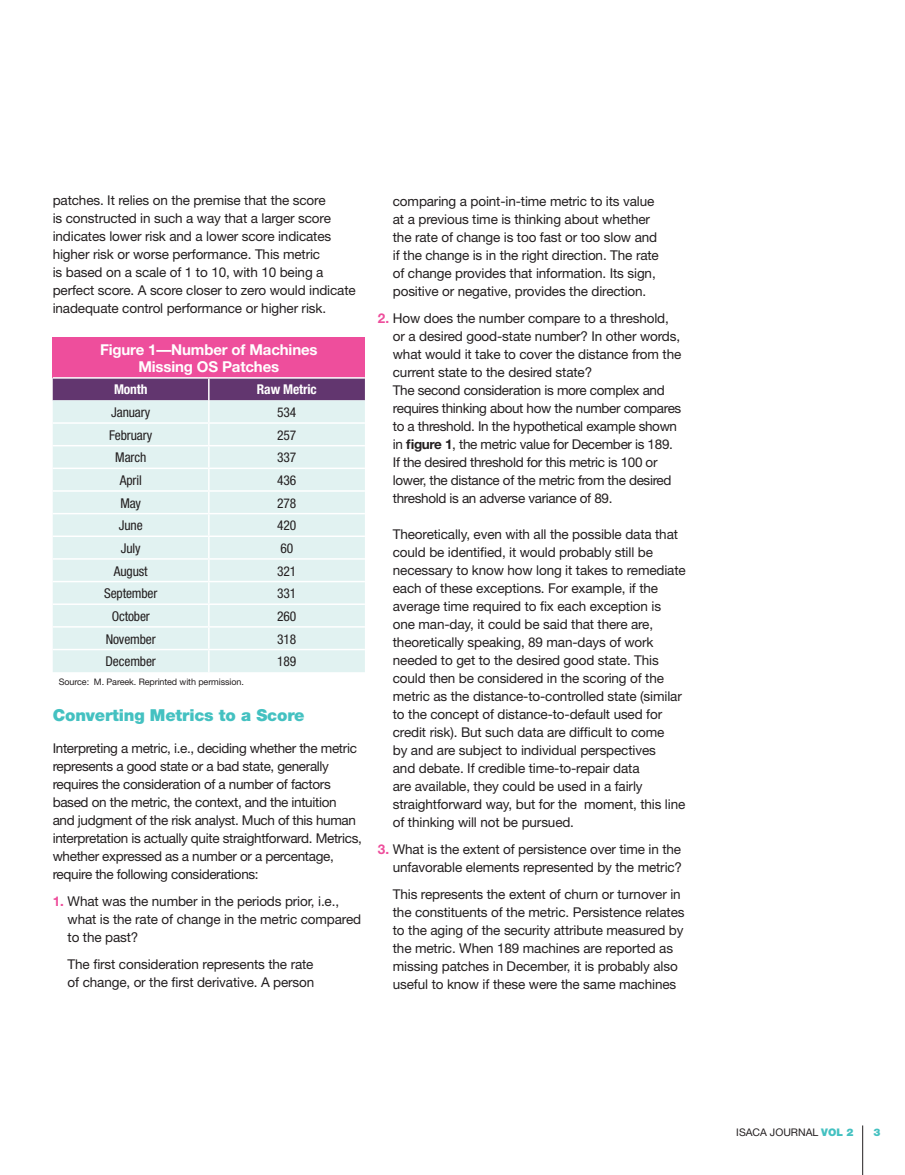
<style>
.page{position:relative;width:905px;height:1175px;background:#fff}
.page>*{position:absolute;margin:0;border:0;box-sizing:border-box;transform-origin:0 0}
.t1{font:900 16.5px "Helvetica Neue";letter-spacing:-.01em;color:#44c1c1}
.t2{font:700 15px/16.5px "Helvetica Neue";letter-spacing:-.01em;color:#fff;text-align:center}
.t3{font:13.5px/18px "Helvetica Neue";letter-spacing:-.01em;color:#231f20}
.t4{font:condensed 13.5px "Helvetica Neue";letter-spacing:-.01em;color:#231f20}
.t5{font:700 condensed 13.5px "Helvetica Neue";letter-spacing:-.01em;color:#fff}
.t6{font:10.5px "Helvetica Neue";color:#231f20}
.t7{font:900 10.5px "Helvetica Neue";color:#44c1c1}
.t8{font:9px "Helvetica Neue";letter-spacing:-.01em;color:#231f20}
.s1{font-weight:700;color:#ee4e9c}
.s2{font-weight:700}
.s3{font-weight:900;color:#44c1c1}
</style>
<div class="page">
<hr style="left:862px;top:1125px;width:1px;height:49px;background:#231f20">
<div style="left:53px;top:338px;width:312px;height:40px;background:#ee4e9c"></div>
<hr style="left:53px;top:377px;width:156px;height:1px;background:#fff">
<hr style="left:209px;top:377px;width:156px;height:1px;background:#fff">
<svg style="left:53px;top:378px;width:312px;height:294px;background:#d7e3e7"></svg>
<hr style="left:53px;top:422px;width:156px;height:2px;background:#fff">
<hr style="left:209px;top:422px;width:156px;height:2px;background:#fff">
<hr style="left:53px;top:445px;width:156px;height:1px;background:#fff">
<hr style="left:209px;top:445px;width:156px;height:1px;background:#fff">
<hr style="left:53px;top:467px;width:156px;height:2px;background:#fff">
<hr style="left:209px;top:467px;width:156px;height:2px;background:#fff">
<hr style="left:53px;top:490px;width:156px;height:2px;background:#fff">
<hr style="left:209px;top:490px;width:156px;height:2px;background:#fff">
<hr style="left:53px;top:513px;width:156px;height:1px;background:#fff">
<hr style="left:209px;top:513px;width:156px;height:1px;background:#fff">
<hr style="left:53px;top:535px;width:156px;height:2px;background:#fff">
<hr style="left:209px;top:535px;width:156px;height:2px;background:#fff">
<hr style="left:53px;top:558px;width:156px;height:1px;background:#fff">
<hr style="left:209px;top:558px;width:156px;height:1px;background:#fff">
<hr style="left:53px;top:581px;width:156px;height:1px;background:#fff">
<hr style="left:209px;top:581px;width:156px;height:1px;background:#fff">
<hr style="left:53px;top:603px;width:156px;height:2px;background:#fff">
<hr style="left:209px;top:603px;width:156px;height:2px;background:#fff">
<hr style="left:53px;top:626px;width:156px;height:1px;background:#fff">
<hr style="left:209px;top:626px;width:156px;height:1px;background:#fff">
<hr style="left:53px;top:649px;width:156px;height:1px;background:#fff">
<hr style="left:209px;top:649px;width:156px;height:1px;background:#fff">
<p class="t3" style="left:53px;top:191px;width:304px">patches. It relies on the premise that the score<br>is constructed in such a way that a larger score indicates lower risk and a lower score indicates higher risk or worse performance. This metric<br>is based on a scale of 1 to 10, with 10 being a perfect score. A score closer to zero would indicate inadequate control performance or higher risk.</p>
<p class="t2" style="left:100px;top:341px;width:219px">Figure 1—Number of Machines<br>Missing OS Patches</p>
<p class="t5" style="left:114px;top:381px;width:35px">Month</p>
<p class="t5" style="left:257px;top:381px;width:61px">Raw Metric</p>
<p class="t4" style="left:111px;top:404px;width:41px">January</p>
<p class="t4" style="left:277px;top:404px;width:21px">534</p>
<p class="t4" style="left:109px;top:427px;width:44px">February</p>
<p class="t4" style="left:277px;top:427px;width:21px">257</p>
<p class="t4" style="left:115px;top:450px;width:32px">March</p>
<p class="t4" style="left:277px;top:450px;width:21px">337</p>
<p class="t4" style="left:120px;top:472px;width:24px">April</p>
<p class="t4" style="left:277px;top:472px;width:21px">436</p>
<p class="t4" style="left:120px;top:495px;width:22px">May</p>
<p class="t4" style="left:277px;top:495px;width:21px">278</p>
<p class="t4" style="left:119px;top:517px;width:25px">June</p>
<p class="t4" style="left:277px;top:517px;width:21px">420</p>
<p class="t4" style="left:121px;top:540px;width:21px">July</p>
<p class="t4" style="left:280px;top:540px;width:14px">60</p>
<p class="t4" style="left:114px;top:563px;width:35px">August</p>
<p class="t4" style="left:277px;top:563px;width:21px">321</p>
<p class="t4" style="left:104px;top:585px;width:55px">September</p>
<p class="t4" style="left:277px;top:585px;width:21px">331</p>
<p class="t4" style="left:112px;top:608px;width:40px">October</p>
<p class="t4" style="left:277px;top:608px;width:21px">260</p>
<p class="t4" style="left:106px;top:631px;width:52px">November</p>
<p class="t4" style="left:277px;top:631px;width:21px">318</p>
<p class="t4" style="left:106px;top:653px;width:52px">December</p>
<p class="t4" style="left:277px;top:653px;width:21px">189</p>
<p class="t8" style="left:59px;top:676px;width:187px">Source: M. Pareek. Reprinted with permission.</p>
<p class="t1" style="left:53px;top:705px;width:253px">Converting Metrics to a Score</p>
<p class="t3" style="left:53px;top:739px;width:310px">Interpreting a metric, i.e., deciding whether the metric represents a good state or a bad state, generally requires the consideration of a number of factors based on the metric, the context, and the intuition and judgment of the risk analyst. Much of this human interpretation is actually quite straightforward. Metrics, whether expressed as a number or a percentage, require the following considerations:</p>
<p class="t3" style="left:68px;top:891px;width:295px;text-indent:-15px"><span class="s1">1.</span> What was the number in the periods prior, i.e., what is the rate of change in the metric compared to the past?</p>
<p class="t3" style="left:68px;top:954px;width:248px">The first consideration represents the rate of change, or the first derivative. A person</p>
<p class="t3" style="left:393px;top:192px;width:267px">comparing a point-in-time metric to its value at a previous time is thinking about whether the rate of change is too fast or too slow and if the change is in the right direction. The rate of change provides that information. Its sign, positive or negative, provides the direction.</p>
<p class="t3" style="left:393px;top:308px;width:290px;text-indent:-15px"><span class="s1">2.</span> How does the number compare to a threshold, or a desired good-state number? In other words, what would it take to cover the distance from the current state to the desired state?<br>The second consideration is more complex and requires thinking about how the number compares to a threshold. In the hypothetical example shown in <span class="s2">figure 1</span>, the metric value for December is 189.<br>If the desired threshold for this metric is 100 or lower, the distance of the metric from the desired threshold is an adverse variance of 89.</p>
<p class="t3" style="left:393px;top:524px;width:294px">Theoretically, even with all the possible data that could be identified, it would probably still be necessary to know how long it takes to remediate each of these exceptions. For example, if the average time required to fix each exception is one man-day, it could be said that there are, theoretically speaking, 89 man-days of work needed to get to the desired good state. This could then be considered in the scoring of the metric as the distance-to-controlled state (similar to the concept of distance-to-default used for credit risk). But such data are difficult to come<br>by and are subject to individual perspectives<br>and debate. If credible time-to-repair data<br>are available, they could be used in a fairly straightforward way, but for the moment, this line of thinking will not be pursued.</p>
<p class="t3" style="left:378px;top:839px;width:306px;text-align:right"><span class="s1">3.</span> What is the extent of persistence over time in the unfavorable elements represented by the metric?</p>
<p class="t3" style="left:393px;top:884px;width:293px">This represents the extent of churn or turnover in the constituents of the metric. Persistence relates to the aging of the security attribute measured by the metric. When 189 machines are reported as missing patches in December, it is probably also useful to know if these were the same machines</p>
<p class="t6" style="left:736px;top:1126px;width:119px">ISACA JOURNAL <span class="s3">VOL 2</span></p>
<p class="t7" style="left:873px;top:1125px;width:9px">3</p>
</div>
